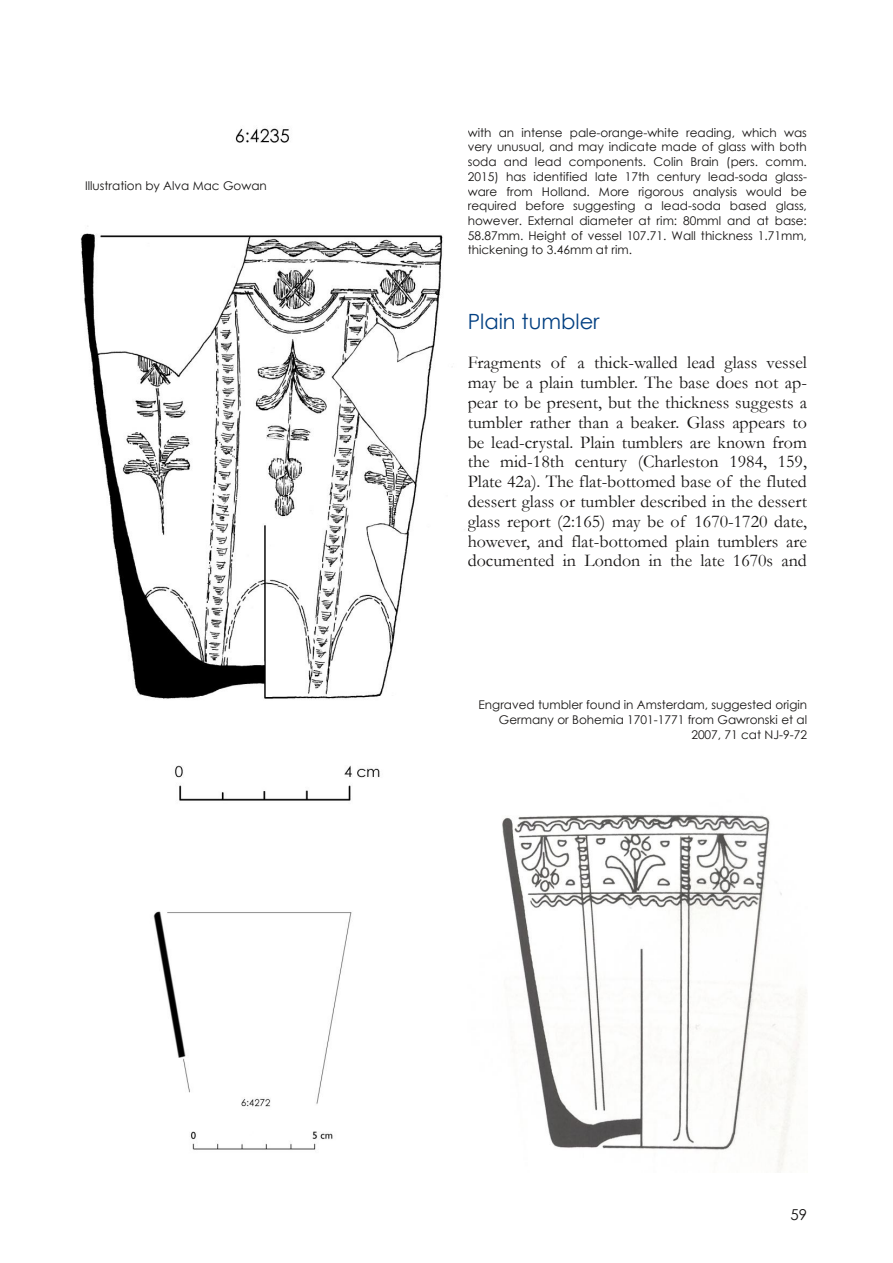
<style>
.page{position:relative;width:893px;height:1263px;background:#fff}
.page>*{position:absolute;margin:0;border:0;box-sizing:border-box;transform-origin:0 0}
.t1{font:21px "Century Gothic";color:#034082}
.t2{font:18px/19.8px "Garamond";color:#161413;text-align:justify}
.t3{font:15px "Century Gothic";color:#161413}
.t4{font:12px/14.7px "Century Gothic";color:#161413;text-align:justify}
</style>
<div class="page">
<img style="left:502px;top:814px;width:304px;height:358px">
<img style="left:153px;top:911px;width:199px;height:239px">
<img style="left:80px;top:128px;width:385px;height:673px">
<p class="t4" style="left:85px;top:178px;width:183px">Illustration by Alva Mac Gowan</p>
<p class="t4" style="left:468px;top:125px;width:341px">with an intense pale-orange-white reading, which was very unusual, and may indicate made of glass with both soda and lead components. Colin Brain (pers. comm.<br>2015) has identified late 17th century lead-soda glass&shy;ware from Holland. More rigorous analysis would be required before suggesting a lead-soda based glass, however. External diameter at rim: 80mml and at base:<br>58.87mm. Height of vessel 107.71. Wall thickness 1.71mm, thickening to 3.46mm at rim.</p>
<h1 class="t1" style="left:468px;top:308px;width:133px">Plain tumbler</h1>
<p class="t2" style="left:468px;top:353px;width:341px">Fragments of a thick-walled lead glass vessel may be a plain tumbler. The base does not ap&shy;pear to be present, but the thickness suggests a tumbler rather than a beaker. Glass appears to be lead-crystal. Plain tumblers are known from the mid-18th century (Charleston 1984, 159, Plate 42a). The flat-bottomed base of the fluted dessert glass or tumbler described in the dessert glass report (2:165) may be of 1670-1720 date, however, and flat-bottomed plain tumblers are documented in London in the late 1670s and</p>
<p class="t4" style="left:478px;top:697px;width:330px;text-align:right">Engraved tumbler found in Amsterdam, suggested origin<br>Germany or Bohemia 1701-1771 from Gawronski et al<br>2007, 71 cat NJ-9-72</p>
<p class="t3" style="left:790px;top:1205px;width:18px">59</p>
</div>
